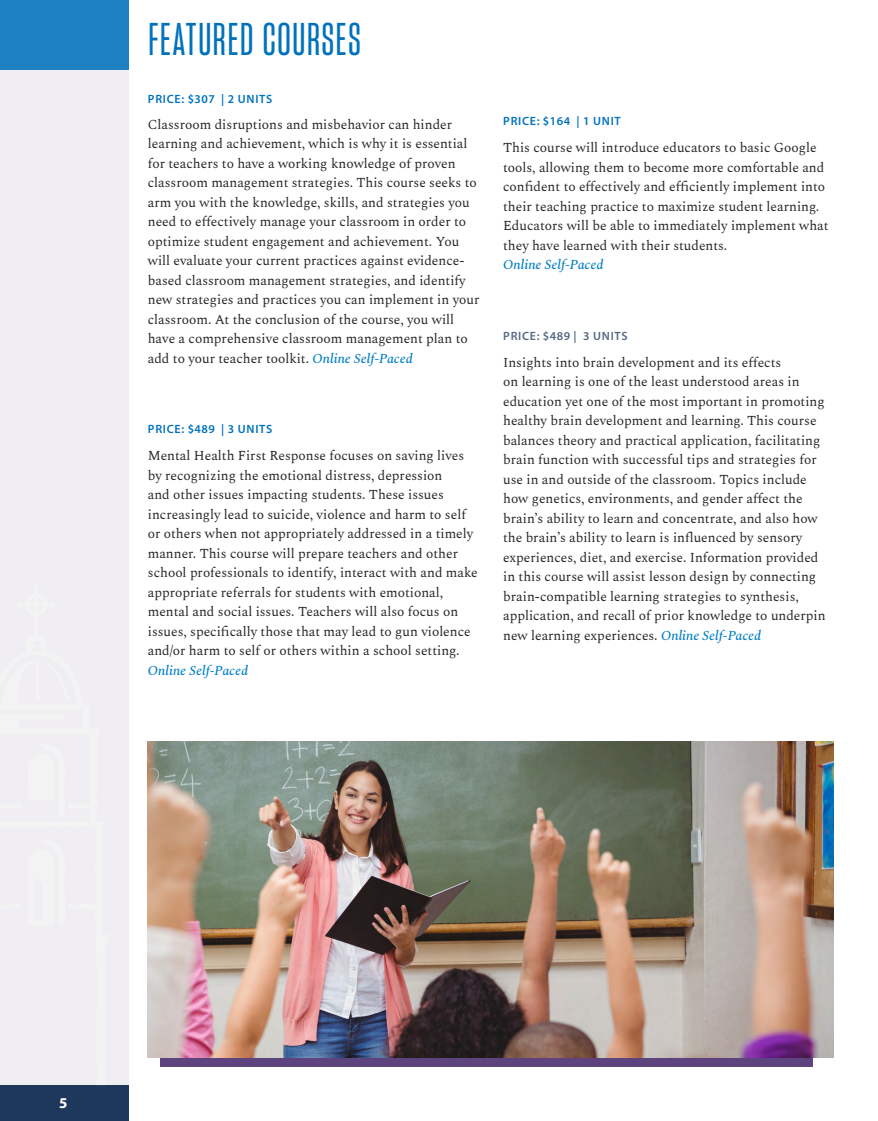
<style>
.page{position:relative;width:878px;height:1121px;background:#fff}
.page>*{position:absolute;margin:0;border:0;box-sizing:border-box;transform-origin:0 0}
.t1{font:45px "Sharp Grotesk Medium 11";letter-spacing:.03em;color:#0072bc}
.t2{font:700 15px "Myriad Pro";color:#fff}
.t3{font:13.5px/19.5px "Spectral";color:#262626}
.t4{font:italic 500 13.5px "Spectral";color:#007ec3}
.t5{font:600 12px "Myriad Pro";letter-spacing:.06em;color:#0072bc}
.t6{font:600 12px "Myriad Pro";letter-spacing:.06em;color:#546883}
.s1{font-weight:500;font-style:italic;color:#007ec3}
</style>
<div class="page">
<svg style="left:160px;top:1057px;width:652px;height:9px;background:#62487c"></svg>
<div style="left:0;top:0;width:128px;height:1120px;background:#f0eef3"></div>
<hr style="left:34px;top:581px;width:4px;height:58px;background:#f3f3f3;border-radius:2px">
<hr style="left:16px;top:603px;width:41px;height:4px;background:#f3f3f3;border-radius:2px">
<div style="left:0;top:1084px;width:128px;height:36px;background:#1b365a"></div>
<img style="left:148px;top:741px;width:685px;height:316px">
<div style="left:0;top:0;width:128px;height:70px;background:#1d81c2"></div>
<h1 class="t1" style="left:148px;top:11px;width:214px">FEATURED COURSES</h1>
<p class="t5" style="left:148px;top:92px;width:126px">PRICE: $307 | 2 UNITS</p>
<p class="t3" style="left:148px;top:115px;width:333px">Classroom disruptions and misbehavior can hinder learning and achievement, which is why it is essential for teachers to have a working knowledge of proven classroom management strategies. This course seeks to arm you with the knowledge, skills, and strategies you need to effectively manage your classroom in order to optimize student engagement and achievement. You will evaluate your current practices against evidence&shy;based classroom management strategies, and identify new strategies and practices you can implement in your classroom. At the conclusion of the course, you will have a comprehensive classroom management plan to add to your teacher toolkit. <span class="s1">Online Self-Paced</span></p>
<p class="t5" style="left:148px;top:422px;width:126px">PRICE: $489 | 3 UNITS</p>
<p class="t3" style="left:148px;top:446px;width:331px">Mental Health First Response focuses on saving lives by recognizing the emotional distress, depression<br>and other issues impacting students. These issues increasingly lead to suicide, violence and harm to self or others when not appropriately addressed in a timely manner. This course will prepare teachers and other school professionals to identify, interact with and make appropriate referrals for students with emotional, mental and social issues. Teachers will also focus on issues, specifically those that may lead to gun violence and/or harm to self or others within a school setting.</p>
<p class="t4" style="left:148px;top:660px;width:102px">Online Self-Paced</p>
<p class="t5" style="left:503px;top:113px;width:119px">PRICE: $164 | 1 UNIT</p>
<p class="t3" style="left:503px;top:138px;width:327px">This course will introduce educators to basic Google tools, allowing them to become more comfortable and confident to effectively and efficiently implement into their teaching practice to maximize student learning.<br>Educators will be able to immediately implement what they have learned with their students.</p>
<p class="t4" style="left:503px;top:255px;width:102px">Online Self-Paced</p>
<p class="t6" style="left:503px;top:328px;width:126px">PRICE: $489 | 3 UNITS</p>
<p class="t3" style="left:503px;top:353px;width:324px">Insights into brain development and its effects<br>on learning is one of the least understood areas in education yet one of the most important in promoting healthy brain development and learning. This course balances theory and practical application, facilitating brain function with successful tips and strategies for use in and outside of the classroom. Topics include how genetics, environments, and gender affect the brain’s ability to learn and concentrate, and also how the brain’s ability to learn is influenced by sensory experiences, diet, and exercise. Information provided in this course will assist lesson design by connecting brain-compatible learning strategies to synthesis, application, and recall of prior knowledge to underpin new learning experiences. <span class="s1">Online Self-Paced</span></p>
<p class="t2" style="left:59px;top:1093px;width:10px">5</p>
</div>
